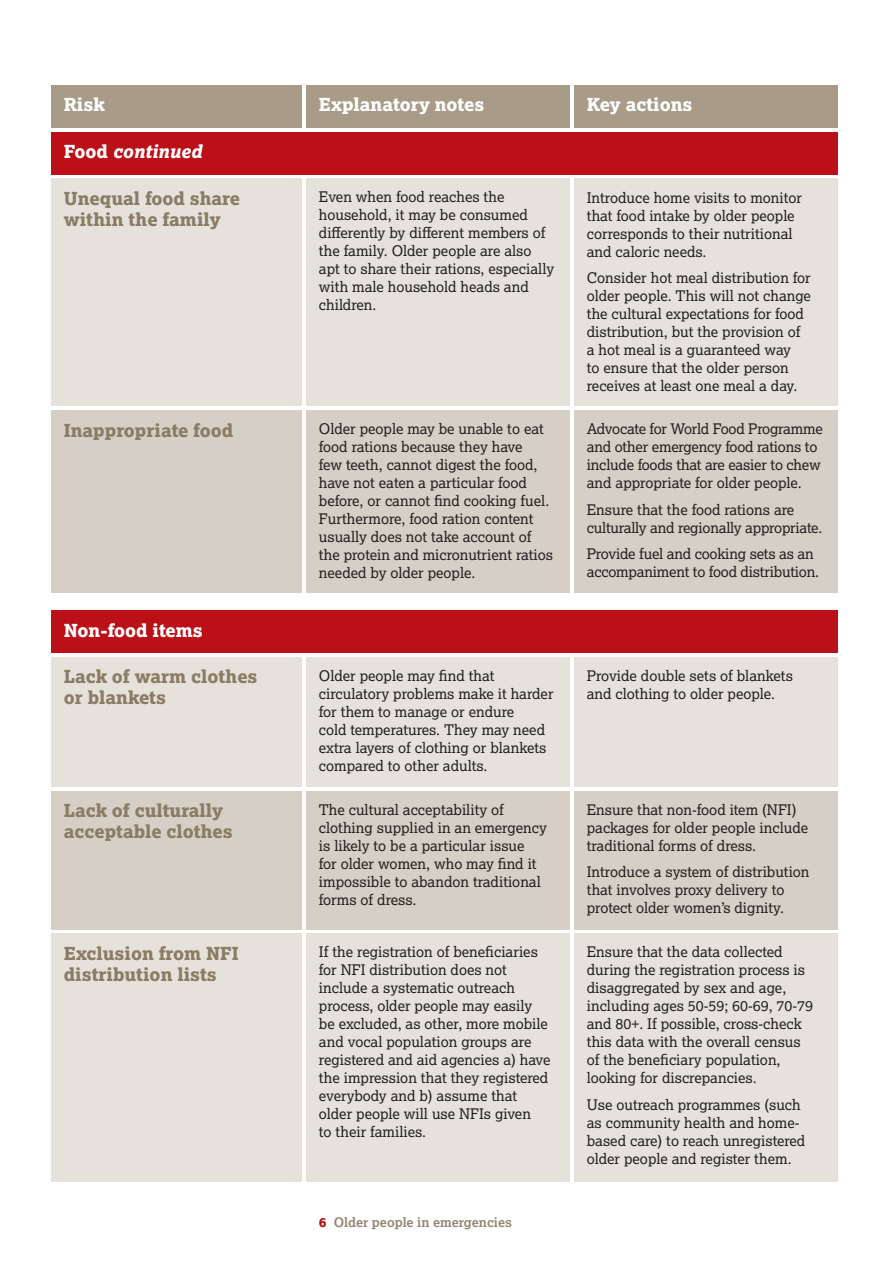
<style>
.page{position:relative;width:893px;height:1263px;background:#fff}
.page>*{position:absolute;margin:0;border:0;box-sizing:border-box;transform-origin:0 0}
.t1{font:18px/21px "Lexia X Bold";color:#8a7c65}
.t2{font:18px "Lexia X Bold";color:#fff}
.t3{font:italic 18px "Lexia X Bold";color:#fff}
.t4{font:14.7px/18px "Lexia";color:#231f20}
.t5{font:700 13.2px "Lexia";color:#938671}
.s1{font-style:normal}
.s2{font-family:"Lexia X Bold";font-weight:400;color:#bb1018}
</style>
<div class="page">
<div style="left:51px;top:179px;width:251px;height:227px;background:#e6e2db"></div>
<div style="left:51px;top:657px;width:251px;height:130px;background:#e6e2db"></div>
<div style="left:51px;top:791px;width:251px;height:138px;background:#d6cfc5"></div>
<div style="left:51px;top:933px;width:251px;height:249px;background:#e6e2db"></div>
<div style="left:51px;top:410px;width:251px;height:183px;background:#d6cfc5"></div>
<div style="left:306px;top:179px;width:264px;height:227px;background:#e6e2db"></div>
<div style="left:306px;top:657px;width:264px;height:130px;background:#e6e2db"></div>
<div style="left:306px;top:791px;width:264px;height:138px;background:#d6cfc5"></div>
<div style="left:306px;top:933px;width:264px;height:249px;background:#e6e2db"></div>
<div style="left:306px;top:410px;width:264px;height:183px;background:#d6cfc5"></div>
<div style="left:574px;top:179px;width:264px;height:227px;background:#e6e2db"></div>
<div style="left:574px;top:657px;width:264px;height:130px;background:#e6e2db"></div>
<div style="left:574px;top:791px;width:264px;height:138px;background:#d6cfc5"></div>
<div style="left:574px;top:933px;width:264px;height:249px;background:#e6e2db"></div>
<div style="left:574px;top:410px;width:264px;height:183px;background:#d6cfc5"></div>
<div style="left:51px;top:85px;width:251px;height:43px;background:#a89c89"></div>
<div style="left:51px;top:132px;width:787px;height:42px;background:#bb1018"></div>
<div style="left:51px;top:610px;width:787px;height:43px;background:#bb1018"></div>
<div style="left:306px;top:85px;width:264px;height:43px;background:#a89c89"></div>
<div style="left:574px;top:85px;width:264px;height:43px;background:#a89c89"></div>
<p class="t2" style="left:64px;top:93px;width:42px">Risk</p>
<p class="t3" style="left:64px;top:140px;width:140px"><span class="s1">Food</span> continued</p>
<p class="t2" style="left:319px;top:93px;width:167px">Explanatory notes</p>
<p class="t2" style="left:587px;top:93px;width:107px">Key actions</p>
<p class="t1" style="left:64px;top:188px;width:178px">Unequal food share within the family</p>
<p class="t4" style="left:319px;top:188px;width:237px">Even when food reaches the household, it may be consumed differently by different members of the family. Older people are also apt to share their rations, especially with male household heads and children.</p>
<p class="t4" style="left:587px;top:188px;width:217px">Introduce home visits to monitor that food intake by older people corresponds to their nutritional and caloric needs.</p>
<p class="t4" style="left:587px;top:268px;width:226px">Consider hot meal distribution for older people. This will not change the cultural expectations for food distribution, but the provision of a hot meal is a guaranteed way<br>to ensure that the older person receives at least one meal a day.</p>
<p class="t1" style="left:64px;top:419px;width:171px">Inappropriate food</p>
<p class="t4" style="left:319px;top:420px;width:236px">Older people may be unable to eat food rations because they have<br>few teeth, cannot digest the food, have not eaten a particular food before, or cannot find cooking fuel.<br>Furthermore, food ration content usually does not take account of the protein and micronutrient ratios needed by older people.</p>
<p class="t4" style="left:587px;top:420px;width:237px">Advocate for World Food Programme and other emergency food rations to include foods that are easier to chew and appropriate for older people.</p>
<p class="t4" style="left:587px;top:500px;width:237px">Ensure that the food rations are culturally and regionally appropriate.</p>
<p class="t4" style="left:587px;top:545px;width:234px">Provide fuel and cooking sets as an accompaniment to food distribution.</p>
<p class="t2" style="left:64px;top:618px;width:141px">Non-food items</p>
<p class="t1" style="left:64px;top:666px;width:195px">Lack of warm clothes or blankets</p>
<p class="t1" style="left:64px;top:800px;width:171px">Lack of culturally acceptable clothes</p>
<p class="t1" style="left:64px;top:942px;width:177px">Exclusion from NFI distribution lists</p>
<p class="t4" style="left:319px;top:666px;width:236px">Older people may find that circulatory problems make it harder for them to manage or endure<br>cold temperatures. They may need extra layers of clothing or blankets compared to other adults.</p>
<p class="t4" style="left:319px;top:800px;width:229px">The cultural acceptability of clothing supplied in an emergency is likely to be a particular issue<br>for older women, who may find it impossible to abandon traditional forms of dress.</p>
<p class="t4" style="left:319px;top:943px;width:233px">If the registration of beneficiaries for NFI distribution does not include a systematic outreach process, older people may easily be excluded, as other, more mobile and vocal population groups are registered and aid agencies a) have the impression that they registered everybody and b) assume that older people will use NFIs given<br>to their families.</p>
<p class="t4" style="left:587px;top:666px;width:208px">Provide double sets of blankets and clothing to older people.</p>
<p class="t4" style="left:587px;top:800px;width:223px">Ensure that non-food item (NFI) packages for older people include traditional forms of dress.</p>
<p class="t4" style="left:587px;top:863px;width:224px">Introduce a system of distribution that involves proxy delivery to protect older women’s dignity.</p>
<p class="t4" style="left:587px;top:943px;width:228px">Ensure that the data collected during the registration process is disaggregated by sex and age, including ages 50-59; 60-69, 70-79 and 80+. If possible, cross-check this data with the overall census of the beneficiary population, looking for discrepancies.</p>
<p class="t4" style="left:587px;top:1095px;width:220px">Use outreach programmes (such as community health and home&shy;based care) to reach unregistered older people and register them.</p>
<p class="t5" style="left:319px;top:1214px;width:195px"><span class="s2">6</span> Older people in emergencies</p>
</div>
